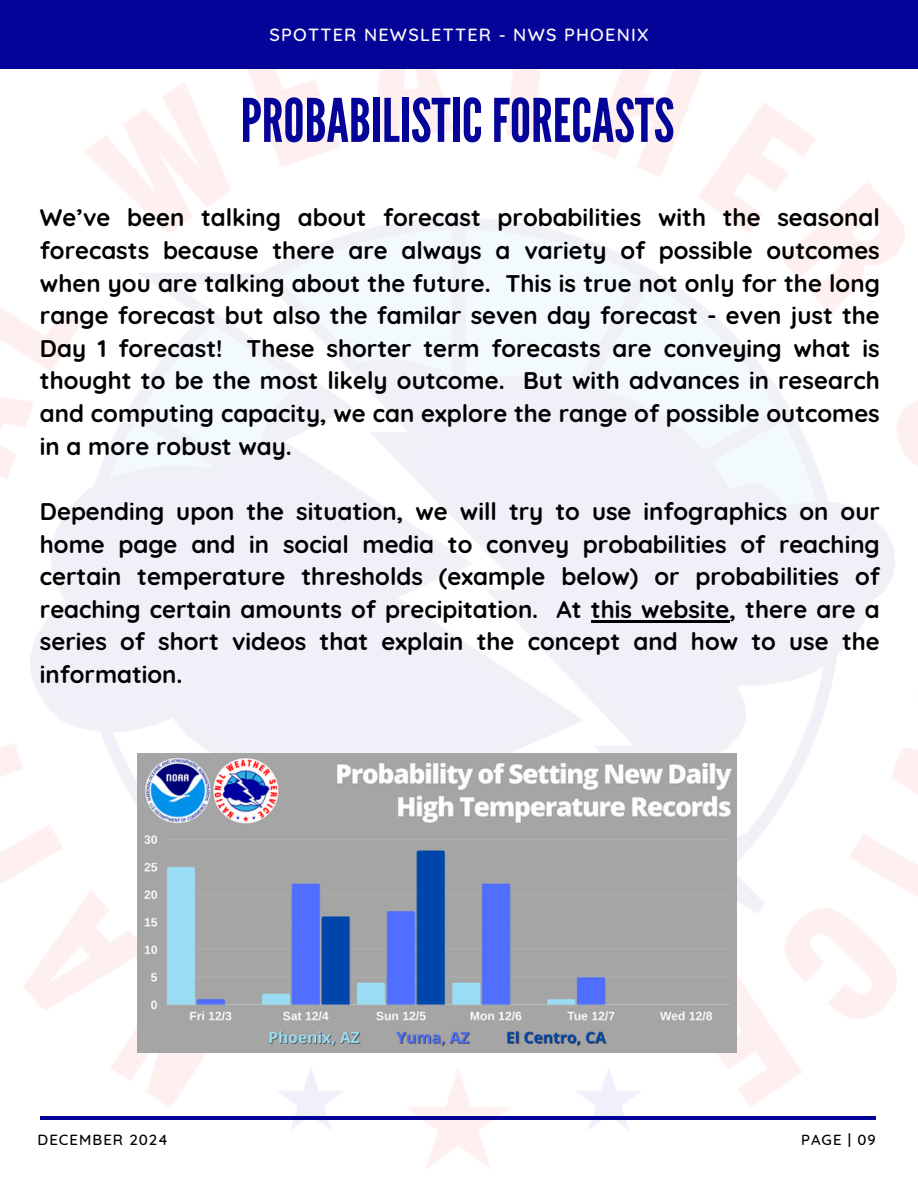
<style>
.page{position:relative;width:918px;height:1188px;background:#fff}
.page>*{position:absolute;margin:0;border:0;box-sizing:border-box;transform-origin:0 0}
.t1{font:60px "League Gothic";color:#050499}
.t2{font:700 24px/32.7px "Quicksand";color:#000;text-align:justify}
.t3{font:500 18px "Quicksand";letter-spacing:.07em;color:#fcfcfc}
.t4{font:500 15px "Quicksand";letter-spacing:.07em;color:#000}
.t5{font:500 14.85px "Quicksand";letter-spacing:.07em;color:#000}
</style>
<div class="page">
<img style="left:0;top:69px;width:918px;height:1099px">
<div style="left:0;top:0;width:918px;height:69px;background:#050499"></div>
<hr style="left:40px;top:1117px;width:836px;height:3px;background:#050499">
<img style="left:137px;top:753px;width:600px;height:299px">
<hr style="left:591px;top:620px;width:138px;height:2px;background:#000">
<p class="t3" style="left:269px;top:23px;width:381px">SPOTTER NEWSLETTER - NWS PHOENIX</p>
<p class="t1" style="left:241px;top:86px;width:435px">PROBABILISTICFORECASTS</p>
<h2 class="t2" style="left:40px;top:201px;width:841px">We’ve been talking about forecast probabilities with the seasonal forecasts because there are always a variety of possible outcomes when you are talking about the future. This is true not only for the long range forecast but also the familar seven day forecast - even just the Day 1 forecast! These shorter term forecasts are conveying what is thought to be the most likely outcome. But with advances in research and computing capacity, we can explore the range of possible outcomes in a more robust way.</h2>
<h2 class="t2" style="left:40px;top:495px;width:841px">Depending upon the situation, we will try to use infographics on our home page and in social media to convey probabilities of reaching certain temperature thresholds (example below) or probabilities of reaching certain amounts of precipitation. At this website, there are a series of short videos that explain the concept and how to use the information.</h2>
<h3 class="t4" style="left:38px;top:1130px;width:132px">DECEMBER 2024</h3>
<h1 class="t5" style="left:801px;top:1130px;width:76px">PAGE | 09</h1>
</div>
